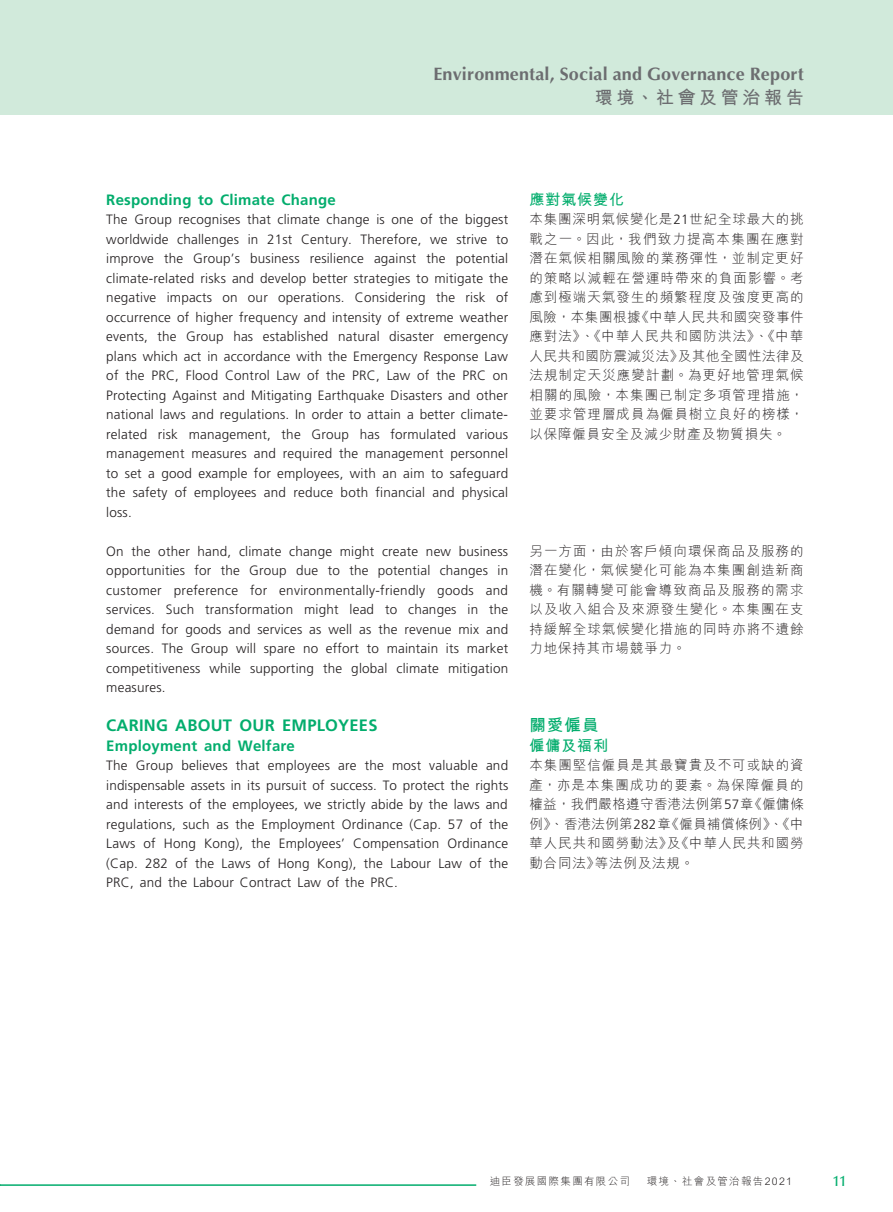
<style>
.page{position:relative;width:893px;height:1212px;background:#fff}
.page>*{position:absolute;margin:0;border:0;box-sizing:border-box;transform-origin:0 0}
.t1{font:700 18px "Optima LT Std";letter-spacing:.01em;color:#6c6d70}
.t2{font:700 18px "M Hei HK";letter-spacing:.2em;color:#6c6d70}
._03_H1{font:700 16.5px "Frutiger LT Std";letter-spacing:.015em;color:#03ad6d}
._03_H1-2{font:700 16.5px "M Hei HK";color:#03ad6d}
._04___H2{font:700 15px "Frutiger LT Std";letter-spacing:.015em;color:#03ad6d}
._04___H2-2{font:700 15px "M Hei HK";letter-spacing:.065em;color:#03ad6d}
.t3{font:600 15px "Optima LT Std";color:#03ad6d;scale:.83 1}
._11_P0{font:300 13.5px/19.5px "Frutiger LT Std";letter-spacing:.015em;color:#231f20;text-align:justify}
._11_P0-2{font:300 13.5px/19.5px "M Hei HK";letter-spacing:.065em;color:#231f20;text-align:justify}
.t4{font:300 10.5px "M Hei HK";letter-spacing:.125em;color:#231f20}
.s1{font-family:"Frutiger LT Std"}
</style>
<div class="page">
<div style="left:0;top:0;width:893px;height:115px;background:#d1eadb"></div>
<hr style="left:0;top:1184px;width:476px;height:2px;background:#03ad6d">
<h1 class="t1" style="left:433px;top:64px;width:372px">Environmental, Social and Governance Report</h1>
<h1 class="t2" style="left:595px;top:84px;width:210px">環境、社會及管治報告</h1>
<p class="_04___H2" style="left:106px;top:191px;width:231px">Responding to Climate Change</p>
<p class="_11_P0" style="left:106px;top:210px;width:403px">The Group recognises that climate change is one of the biggest worldwide challenges in 21st Century. Therefore, we strive to improve the Group’s business resilience against the potential climate-related risks and develop better strategies to mitigate the negative impacts on our operations. Considering the risk of occurrence of higher frequency and intensity of extreme weather events, the Group has established natural disaster emergency plans which act in accordance with the Emergency Response Law of the PRC, Flood Control Law of the PRC, Law of the PRC on Protecting Against and Mitigating Earthquake Disasters and other national laws and regulations. In order to attain a better climate&shy;related risk management, the Group has formulated various management measures and required the management personnel to set a good example for employees, with an aim to safeguard the safety of employees and reduce both financial and physical loss.</p>
<p class="_11_P0" style="left:106px;top:542px;width:403px">On the other hand, climate change might create new business opportunities for the Group due to the potential changes in customer preference for environmentally-friendly goods and services. Such transformation might lead to changes in the demand for goods and services as well as the revenue mix and sources. The Group will spare no effort to maintain its market competitiveness while supporting the global climate mitigation measures.</p>
<p class="_03_H1" style="left:106px;top:716px;width:273px">CARING ABOUT OUR EMPLOYEES</p>
<p class="_04___H2" style="left:106px;top:737px;width:190px">Employment and Welfare</p>
<p class="_11_P0" style="left:106px;top:756px;width:403px">The Group believes that employees are the most valuable and indispensable assets in its pursuit of success. To protect the rights and interests of the employees, we strictly abide by the laws and regulations, such as the Employment Ordinance (Cap. 57 of the Laws of Hong Kong), the Employees’ Compensation Ordinance (Cap. 282 of the Laws of Hong Kong), the Labour Law of the PRC, and the Labour Contract Law of the PRC.</p>
<p class="_04___H2-2" style="left:529px;top:188px;width:96px">應對氣候變化</p>
<p class="_11_P0-2" style="left:529px;top:209px;width:276px">本集團深明氣候變化是<span class="s1">21</span>世紀全球最大的挑戰之一。因此，我們致力提高本集團在應對潛在氣候相關風險的業務彈性，並制定更好的策略以減輕在營運時帶來的負面影響。考慮到極端天氣發生的頻繁程度及強度更高的風險，本集團根據《中華人民共和國突發事件應對法》、《中華人民共和國防洪法》、《中華人民共和國防震減災法》及其他全國性法律及法規制定天災應變計劃。為更好地管理氣候相關的風險，本集團已制定多項管理措施，並要求管理層成員為僱員樹立良好的榜樣，以保障僱員安全及減少財產及物質損失。</p>
<p class="_11_P0-2" style="left:529px;top:541px;width:276px">另一方面，由於客戶傾向環保商品及服務的潛在變化，氣候變化可能為本集團創造新商機。有關轉變可能會導致商品及服務的需求以及收入組合及來源發生變化。本集團在支持緩解全球氣候變化措施的同時亦將不遺餘力地保持其市場競爭力。</p>
<p class="_03_H1-2" style="left:529px;top:713px;width:71px">關愛僱員</p>
<p class="_04___H2-2" style="left:529px;top:734px;width:80px">僱傭及福利</p>
<p class="_11_P0-2" style="left:529px;top:755px;width:276px">本集團堅信僱員是其最寶貴及不可或缺的資產，亦是本集團成功的要素。為保障僱員的權益，我們嚴格遵守香港法例第<span class="s1">57</span>章《僱傭條例》、香港法例第<span class="s1">282</span>章《僱員補償條例》、《中華人民共和國勞動法》及《中華人民共和國勞動合同法》等法例及法規。</p>
<p class="t4" style="left:490px;top:1174px;width:142px">迪臣發展國際集團有限公司</p>
<p class="t4" style="left:647px;top:1174px;width:147px">環境、社會及管治報告2021</p>
<p class="t3" style="left:833px;top:1172px;width:17px">11</p>
</div>
